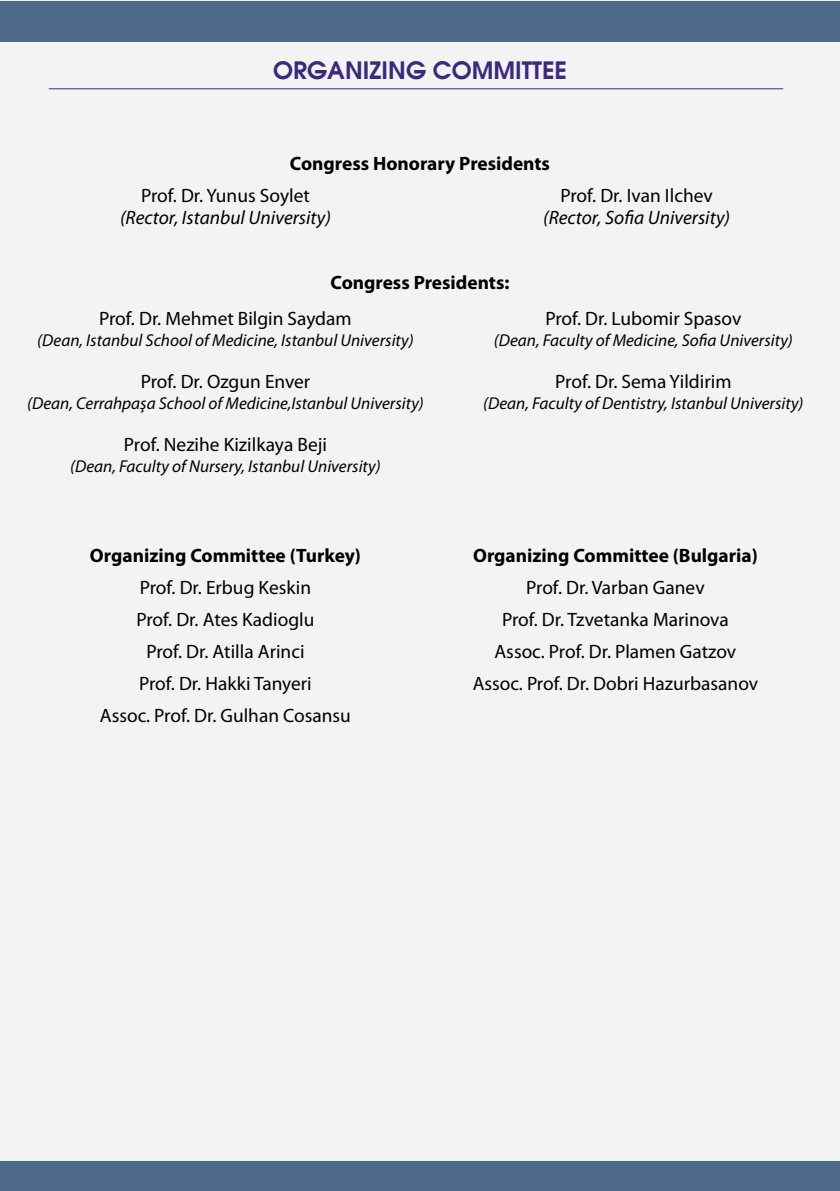
<style>
.page{position:relative;width:840px;height:1191px;background:#fff}
.page>*{position:absolute;margin:0;border:0;box-sizing:border-box;transform-origin:0 0}
.t1{font:700 24px "Avalon";color:#3b297d}
.t2{font:19.4px/31.8px "Myriad Pro";color:#000;text-align:center}
.t3{font:700 19.4px "Myriad Pro";color:#000}
.t4{font:italic 19.4px "Myriad Pro";color:#000}
.t5{font:italic 17.2px "Myriad Pro";color:#000}
</style>
<div class="page">
<div style="left:0;top:0;width:839px;height:1191px;background:#f3f3f3"></div>
<div style="left:0;top:1px;width:839px;height:41px;background:#4d698a"></div>
<div style="left:0;top:1161px;width:839px;height:30px;background:#4d698a"></div>
<hr style="left:49px;top:88px;width:733px;height:1px;background:#3b297d">
<p class="t1" style="left:273px;top:54px;width:295px">ORGANIZING COMMITTEE</p>
<p class="t3" style="left:290px;top:151px;width:261px">Congress Honorary Presidents</p>
<p class="t2" style="left:141px;top:180px;width:170px">Prof. Dr. Yunus Soylet</p>
<p class="t4" style="left:120px;top:205px;width:212px">(Rector, Istanbul University)</p>
<p class="t3" style="left:330px;top:269px;width:180px">Congress Presidents:</p>
<p class="t2" style="left:560px;top:180px;width:154px">Prof. Dr. Ivan Ilchev</p>
<p class="t4" style="left:543px;top:205px;width:188px">(Rector, Sofia University)</p>
<p class="t2" style="left:99px;top:303px;width:254px">Prof. Dr. Mehmet Bilgin Saydam</p>
<p class="t5" style="left:37px;top:329px;width:377px">(Dean, Istanbul School of Medicine, Istanbul University)</p>
<p class="t2" style="left:141px;top:366px;width:171px">Prof. Dr. Ozgun Enver</p>
<p class="t5" style="left:27px;top:392px;width:398px">(Dean, Cerrahpaşa School of Medicine,Istanbul University)</p>
<p class="t2" style="left:124px;top:429px;width:204px">Prof. Nezihe Kizilkaya Beji</p>
<p class="t5" style="left:70px;top:455px;width:312px">(Dean, Faculty of Nursery, Istanbul University)</p>
<p class="t3" style="left:90px;top:543px;width:272px">Organizing Committee (Turkey)</p>
<p class="t2" style="left:100px;top:572px;width:252px">Prof. Dr. Erbug Keskin<br>Prof. Dr. Ates Kadioglu<br>Prof. Dr. Atilla Arinci<br>Prof. Dr. Hakki Tanyeri<br>Assoc. Prof. Dr. Gulhan Cosansu</p>
<p class="t2" style="left:545px;top:303px;width:197px">Prof. Dr. Lubomir Spasov</p>
<p class="t5" style="left:493px;top:329px;width:300px">(Dean, Faculty of Medicine, Sofia University)</p>
<p class="t2" style="left:555px;top:366px;width:178px">Prof. Dr. Sema Yildirim</p>
<p class="t5" style="left:483px;top:392px;width:321px">(Dean, Faculty of Dentistry, Istanbul University)</p>
<p class="t3" style="left:473px;top:543px;width:286px">Organizing Committee (Bulgaria)</p>
<p class="t2" style="left:472px;top:572px;width:287px">Prof. Dr. Varban Ganev<br>Prof. Dr. Tzvetanka Marinova<br>Assoc. Prof. Dr. Plamen Gatzov<br>Assoc. Prof. Dr. Dobri Hazurbasanov</p>
</div>
